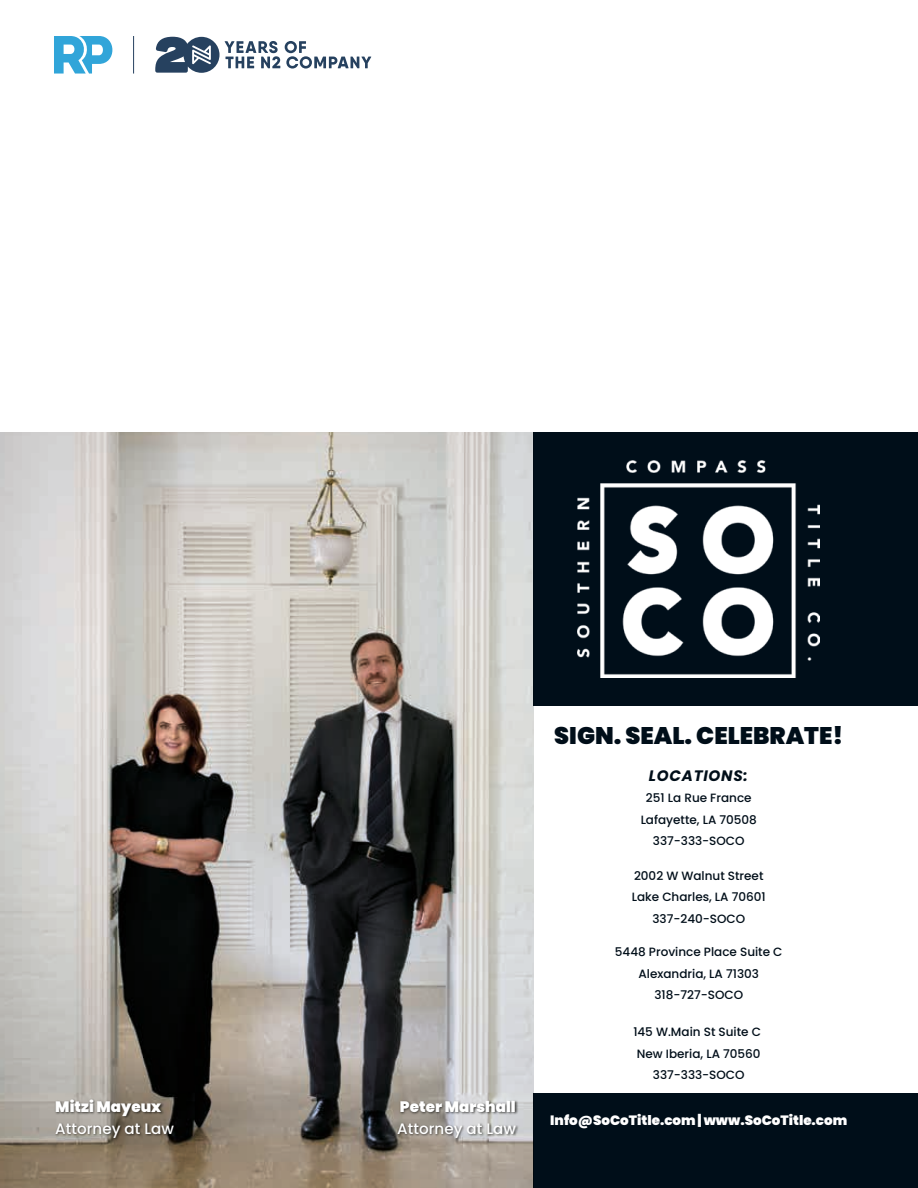
<style>
.page{position:relative;width:918px;height:1188px;background:#fff}
.page>*{position:absolute;margin:0;border:0;box-sizing:border-box;transform-origin:0 0}
.t1{font:900 24px "Poppins";color:#000e19}
.t2{font:500 15.15px "Poppins";color:#fff}
.t3{font:900 15.15px "Poppins";color:#fff}
.t4{font:italic 700 15.15px "Poppins";letter-spacing:.05em;color:#000e19}
.t5{font:900 13.5px "Poppins";color:#fff}
.t6{font:500 12px/21.5px "Poppins";color:#000e19;text-align:center}
</style>
<div class="page">
<svg style="left:155px;top:37px;width:216px;height:36px"></svg>
<hr style="left:133px;top:36px;width:1px;height:38px;background:#26415f">
<svg style="left:54px;top:36px;width:59px;height:38px"></svg>
<img style="left:0;top:432px;width:534px;height:756px">
<div style="left:534px;top:432px;width:384px;height:274px;background:#000e19"></div>
<img style="left:578px;top:460px;width:242px;height:218px">
<img style="left:395px;top:1097px;width:125px;height:50px">
<img style="left:53px;top:1097px;width:129px;height:50px">
<div style="left:534px;top:1094px;width:384px;height:94px;background:#000e19"></div>
<p class="t3" style="left:55px;top:1098px;width:108px">Mitzi Mayeux</p>
<p class="t2" style="left:55px;top:1120px;width:120px">Attorney at Law</p>
<p class="t3" style="left:400px;top:1098px;width:117px">Peter Marshall</p>
<p class="t2" style="left:397px;top:1120px;width:120px">Attorney at Law</p>
<h1 class="t1" style="left:554px;top:722px;width:290px">SIGN. SEAL. CELEBRATE!</h1>
<p class="t4" style="left:649px;top:767px;width:101px">LOCATIONS:</p>
<p class="t6" style="left:641px;top:787px;width:118px">251 La Rue France<br>Lafayette, LA 70508<br>337-333-SOCO</p>
<p class="t6" style="left:632px;top:865px;width:136px">2002 W Walnut Street<br>Lake Charles, LA 70601<br>337-240-SOCO</p>
<p class="t6" style="left:615px;top:941px;width:169px">5448 Province Place Suite C<br>Alexandria, LA 71303<br>318-727-SOCO</p>
<p class="t6" style="left:633px;top:1022px;width:129px">145 W.Main St Suite C<br>New Iberia, LA 70560<br>337-333-SOCO</p>
<p class="t5" style="left:550px;top:1113px;width:299px">Info@SoCoTitle.com | www.SoCoTitle.com</p>
</div>
